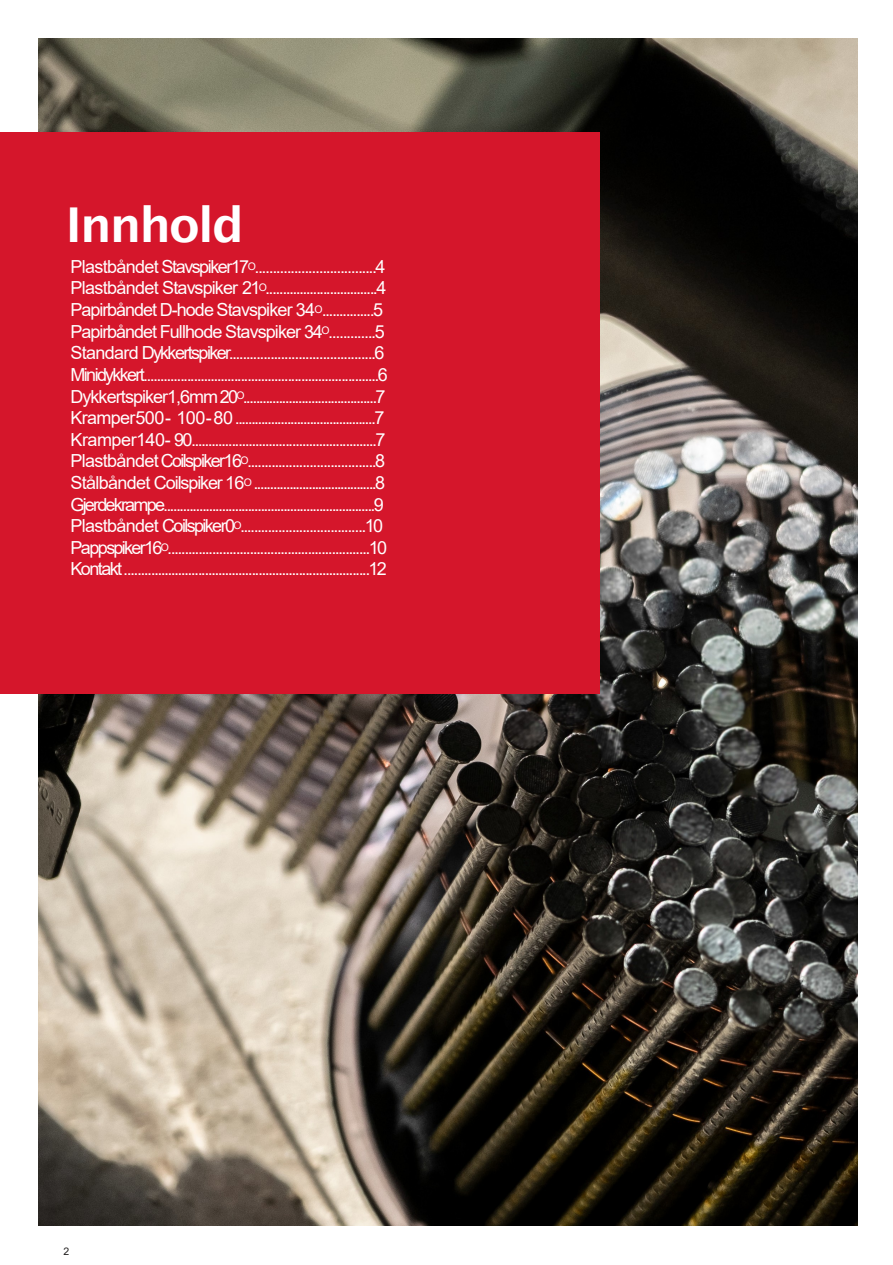
<style>
.page{position:relative;width:893px;height:1265px;background:#fff}
.page>*{position:absolute;margin:0;border:0;box-sizing:border-box;transform-origin:0 0}
.t1{font:600 48px "Lucida Sans";letter-spacing:-.04em;color:#fff}
.t2{font:18px/21.6px "Arial";letter-spacing:-.055em;color:#fff;text-align:justify}
.t3{font:18px "Arial";letter-spacing:-.085em;color:#fff}
.t4{font:18px "Arial";letter-spacing:-.1em;color:#fff}
.t5{font:18px "Arial";letter-spacing:-.09em;color:#fff}
.t6{font:18px "Arial";letter-spacing:-.025em;color:#fff}
.t7{font:18px "Arial";letter-spacing:-.075em;color:#fff}
.t8{font:10.5px "Arial";color:#211f1f}
</style>
<div class="page">
<img style="left:38px;top:38px;width:819px;height:1187px">
<div style="left:0;top:132px;width:599px;height:561px;background:#d5162b"></div>
<h1 class="t1" style="left:66px;top:198px;width:180px">Innhold</h1>
<p class="t7" style="left:70px;top:254px;width:316px">Plastbåndet Stavspiker17<sup>O</sup>..................................4</p>
<p class="t2" style="left:70px;top:277px;width:317px">Plastbåndet Stavspiker 21<sup>O</sup>.................................4</p>
<p class="t2" style="left:70px;top:299px;width:316px">Papirbåndet D-hode Stavspiker 34<sup>O</sup>...............5<br>Papirbåndet Fullhode Stavspiker 34<sup>O</sup>.............5<br>Standard Dykkertspiker..........................................6</p>
<p class="t2" style="left:70px;top:364px;width:319px;text-align:left">Minidykkert......................................................................6<br>Dykkertspiker1,6mm 20<sup>O</sup>.........................................7<br>Kramper500- 100- 80 ...........................................7</p>
<p class="t6" style="left:70px;top:427px;width:316px">Kramper140- 90.......................................................7</p>
<p class="t3" style="left:70px;top:448px;width:316px">Plastbåndet Coilspiker16<sup>O</sup>.....................................8</p>
<p class="t2" style="left:70px;top:472px;width:316px">Stålbåndet Coilspiker 16<sup>O</sup> ......................................8</p>
<p class="t4" style="left:70px;top:492px;width:315px">Gjerdekrampe.................................................................9</p>
<p class="t3" style="left:70px;top:513px;width:314px">Plastbåndet Coilspiker0<sup>O</sup>....................................10</p>
<p class="t5" style="left:70px;top:535px;width:318px">Pappspiker16<sup>O</sup>...........................................................10</p>
<p class="t3" style="left:70px;top:556px;width:318px">Kontakt .........................................................................12</p>
<p class="t8" style="left:64px;top:1243px;width:7px">2</p>
</div>
